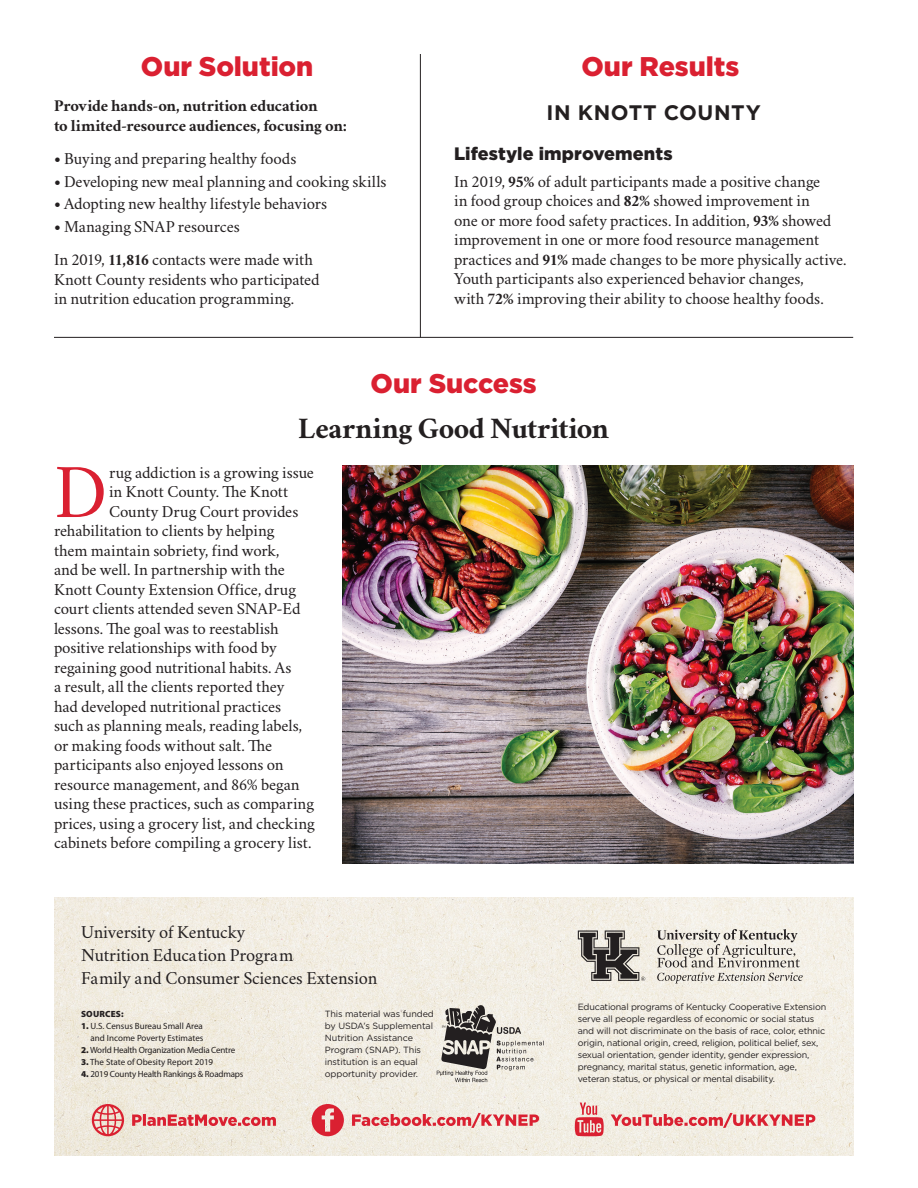
<style>
.page{position:relative;width:918px;height:1188px;background:#fff}
.page>*{position:absolute;margin:0;border:0;box-sizing:border-box;transform-origin:0 0}
.Body{font:75.45px "Crimson";color:#da2031}
.Headline{font:700 30px "Crimson";letter-spacing:-.01em;color:#231f20}
.Section_Heading{font:900 27px "Gotham";color:#da2031}
.Body_Front{font:700 21px "Gotham";letter-spacing:.025em;color:#231f20}
.Body-2{font:18px "Crimson";letter-spacing:-.01em;color:#231f20}
.Subhead{font:900 18px "Gotham";letter-spacing:.005em;color:#231f20}
.Body-3{font:16.5px "Crimson";letter-spacing:-.005em;color:#231f20}
.Body_Front-2{font:16.5px/19.5px "Crimson";letter-spacing:-.01em;color:#231f20}
.Body_Front-3{font:700 16.5px/19.5px "Crimson";letter-spacing:-.01em;color:#231f20}
.t1{font:9px/12px "Gotham";letter-spacing:-.02em;color:#231f20}
.Sources{font:9px/12px "Myriad Pro";letter-spacing:-.01em;color:#231f20;text-align:right}
.Sources-2{font:900 9px "Myriad Pro";letter-spacing:.02em;color:#231f20}
.s1{font-weight:700}
.s2{font-weight:900}
</style>
<div class="page">
<img style="left:54px;top:897px;width:799px;height:259px">
<hr style="left:420px;top:54px;width:1px;height:283px;background:#231f20">
<hr style="left:54px;top:337px;width:799px;height:1px;background:#231f20">
<svg style="left:578px;top:931px;width:67px;height:50px"></svg>
<svg style="left:657px;top:929px;width:146px;height:54px"></svg>
<svg style="left:437px;top:1005px;width:107px;height:77px"></svg>
<img style="left:342px;top:466px;width:511px;height:398px">
<svg style="left:312px;top:1104px;width:32px;height:32px"></svg>
<svg style="left:352px;top:1113px;width:187px;height:15px"></svg>
<svg style="left:132px;top:1114px;width:144px;height:12px"></svg>
<svg style="left:92px;top:1104px;width:32px;height:32px"></svg>
<svg style="left:611px;top:1113px;width:204px;height:15px"></svg>
<svg style="left:575px;top:1103px;width:29px;height:33px"></svg>
<p class="Section_Heading" style="left:141px;top:47px;width:174px">Our Solution</p>
<p class="Section_Heading" style="left:581px;top:47px;width:159px">Our Results</p>
<p class="Body_Front-3" style="left:54px;top:96px;width:295px">Provide hands-on, nutrition education<br>to limited-resource audiences, focusing on:</p>
<p class="Body_Front-2" style="left:54px;top:148px;width:244px"><span class="s1">•</span> Buying and preparing healthy foods</p>
<p class="Body_Front-2" style="left:54px;top:170px;width:334px"><span class="s1">•</span> Developing new meal planning and cooking skills</p>
<p class="Body_Front-2" style="left:54px;top:193px;width:275px"><span class="s1">•</span> Adopting new healthy lifestyle behaviors</p>
<p class="Body_Front-2" style="left:54px;top:216px;width:187px"><span class="s1">•</span> Managing SNAP resources</p>
<p class="Body_Front-2" style="left:54px;top:249px;width:267px">In 2019, <span class="s1">11,816</span> contacts were made with<br>Knott County residents who participated in nutrition education programming.</p>
<p class="Body_Front" style="left:547px;top:99px;width:216px">IN KNOTT COUNTY</p>
<p class="Subhead" style="left:454px;top:142px;width:220px">Lifestyle improvements</p>
<p class="Body_Front-2" style="left:454px;top:170px;width:394px">In 2019, <span class="s1">95%</span> of adult participants made a positive change<br>in food group choices and <span class="s1">82%</span> showed improvement in<br>one or more food safety practices. In addition, <span class="s1">93%</span> showed improvement in one or more food resource management practices and <span class="s1">91%</span> made changes to be more physically active.<br>Youth participants also experienced behavior changes,<br>with <span class="s1">72%</span> improving their ability to choose healthy foods.</p>
<p class="Section_Heading" style="left:371px;top:364px;width:167px">Our Success</p>
<p class="Headline" style="left:298px;top:406px;width:312px">Learning Good Nutrition</p>
<p class="Body" style="left:54px;top:440px;width:55px">D</p>
<p class="Body-3" style="left:109px;top:461px;width:207px">rug addiction is a growing issue</p>
<p class="Body-3" style="left:109px;top:481px;width:181px">in Knott County. The Knott</p>
<p class="Body-3" style="left:109px;top:500px;width:191px">County Drug Court provides</p>
<p class="Body-3" style="left:54px;top:520px;width:222px">rehabilitation to clients by helping</p>
<p class="Body-3" style="left:54px;top:539px;width:227px">them maintain sobriety, find work,</p>
<p class="Body-3" style="left:54px;top:559px;width:233px">and be well. In partnership with the</p>
<p class="Body-3" style="left:54px;top:578px;width:244px">Knott County Extension Office, drug</p>
<p class="Body-3" style="left:54px;top:598px;width:248px">court clients attended seven SNAP-Ed</p>
<p class="Body-3" style="left:54px;top:617px;width:226px">lessons. The goal was to reestablish</p>
<p class="Body-3" style="left:54px;top:637px;width:224px">positive relationships with food by</p>
<p class="Body-3" style="left:54px;top:656px;width:239px">regaining good nutritional habits. As</p>
<p class="Body-3" style="left:54px;top:676px;width:232px">a result, all the clients reported they</p>
<p class="Body-3" style="left:54px;top:695px;width:229px">had developed nutritional practices</p>
<p class="Body-3" style="left:54px;top:715px;width:250px">such as planning meals, reading labels,</p>
<p class="Body-3" style="left:54px;top:734px;width:220px">or making foods without salt. The</p>
<p class="Body-3" style="left:54px;top:754px;width:231px">participants also enjoyed lessons on</p>
<p class="Body-3" style="left:54px;top:773px;width:247px">resource management, and 86% began</p>
<p class="Body-3" style="left:54px;top:793px;width:262px">using these practices, such as comparing</p>
<p class="Body-3" style="left:54px;top:812px;width:263px">prices, using a grocery list, and checking</p>
<p class="Body-3" style="left:54px;top:832px;width:259px">cabinets before compiling a grocery list.</p>
<p class="Body-2" style="left:81px;top:920px;width:166px">University of Kentucky</p>
<p class="Body-2" style="left:81px;top:943px;width:214px">Nutrition Education Program</p>
<p class="Body-2" style="left:81px;top:966px;width:298px">Family and Consumer Sciences Extension</p>
<p class="Sources-2" style="left:81px;top:1009px;width:44px">SOURCES:</p>
<p class="Sources" style="left:81px;top:1020px;width:124px"><span class="s2">1.</span> U.S. Census Bureau Small Area and Income Poverty Estimates</p>
<p class="Sources" style="left:81px;top:1044px;width:156px"><span class="s2">2.</span> World Health Organization Media Centre</p>
<p class="Sources" style="left:81px;top:1056px;width:134px"><span class="s2">3.</span> The State of Obesity Report 2019</p>
<p class="Sources" style="left:81px;top:1068px;width:164px"><span class="s2">4.</span> 2019 County Health Rankings &amp; Roadmaps</p>
<p class="t1" style="left:325px;top:1008px;width:111px">This material was funded by USDA’s Supplemental<br>Nutrition Assistance<br>Program (SNAP). This institution is an equal opportunity provider.</p>
<p class="t1" style="left:578px;top:1001px;width:250px">Educational programs of Kentucky Cooperative Extension serve all people regardless of economic or social status and will not discriminate on the basis of race, color, ethnic origin, national origin, creed, religion, political belief, sex, sexual orientation, gender identity, gender expression, pregnancy, marital status, genetic information, age, veteran status, or physical or mental disability.</p>
</div>
